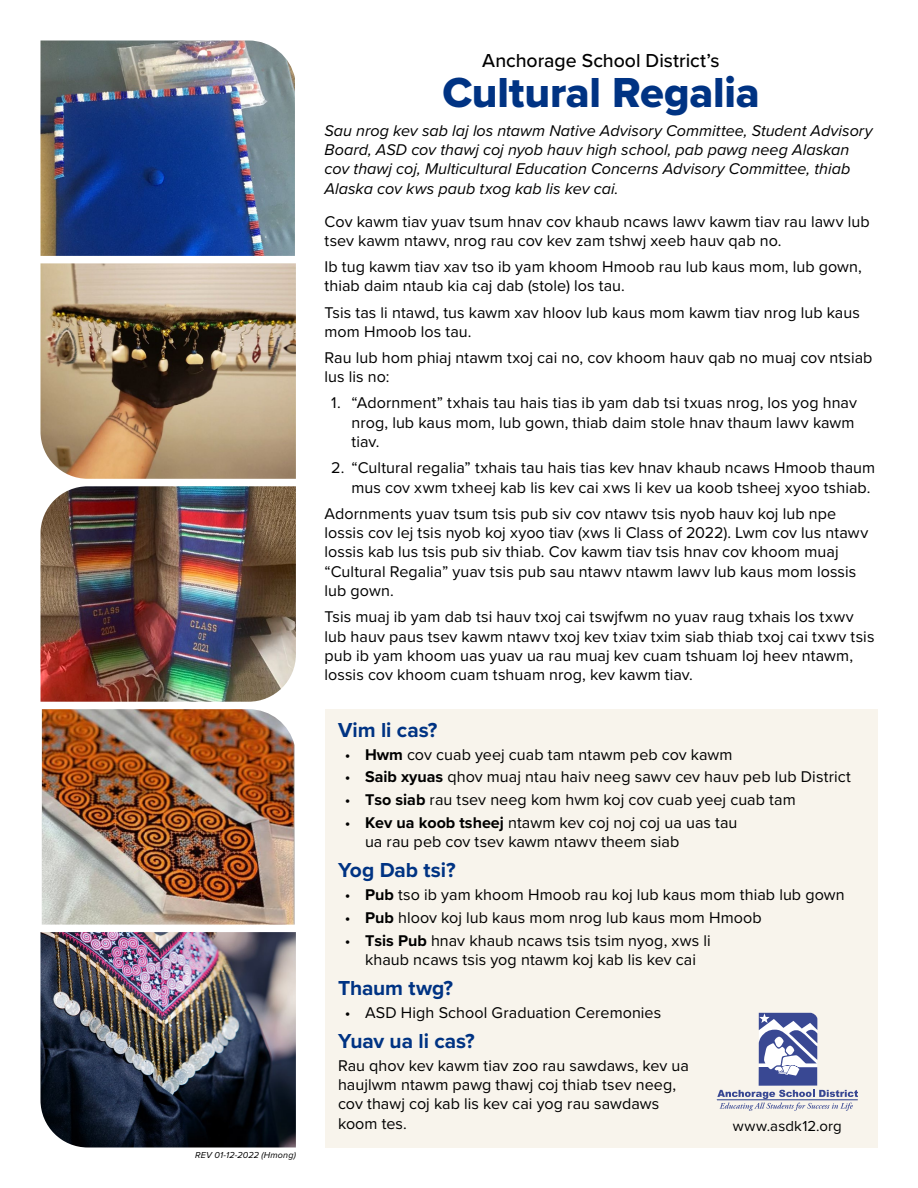
<style>
.page{position:relative;width:918px;height:1188px;background:#fff}
.page>*{position:absolute;margin:0;border:0;box-sizing:border-box;transform-origin:0 0}
.t1{font:43.5px "Proxima Nova Extrabld";letter-spacing:-.005em;color:#003383}
.Questions{font:700 21px "Proxima Nova";letter-spacing:-.005em;color:#003383}
.t2{font:500 19.5px "Proxima Nova";color:#000}
.Body{font:16.2px/19.4px "Proxima Nova";letter-spacing:.005em;color:#000}
.Body-italic{font:italic 16.2px/19.4px "Proxima Nova";color:#000}
.t3{font:15px "Proxima Nova";letter-spacing:.01em;color:#000}
.Body-2{font:italic 9px "Proxima Nova";letter-spacing:.02em;color:#000}
.s1{font-weight:700}
</style>
<div class="page">
<div style="left:325px;top:709px;width:553px;height:439px;background:#f8f4ec"></div>
<svg style="left:717px;top:1013px;width:141px;height:98px"></svg>
<img style="left:40px;top:40px;width:255px;height:216px">
<img style="left:40px;top:263px;width:256px;height:216px">
<img style="left:40px;top:486px;width:256px;height:216px">
<img style="left:42px;top:709px;width:253px;height:216px">
<img style="left:40px;top:932px;width:256px;height:216px">
<p class="Body-2" style="left:195px;top:1149px;width:102px">REV 01-12-2022 (Hmong)</p>
<h1 class="t2" style="left:482px;top:46px;width:239px">Anchorage School District’s</h1>
<h1 class="t1" style="left:442px;top:61px;width:319px">Cultural Regalia</h1>
<h2 class="Body-italic" style="left:325px;top:120px;width:550px">Sau nrog kev sab laj los ntawm Native Advisory Committee, Student Advisory Board, ASD cov thawj coj nyob hauv high school, pab pawg neeg Alaskan cov thawj coj, Multicultural Education Concerns Advisory Committee, thiab Alaska cov kws paub txog kab lis kev cai.</h2>
<p class="Body" style="left:325px;top:211px;width:547px">Cov kawm tiav yuav tsum hnav cov khaub ncaws lawv kawm tiav rau lawv lub tsev kawm ntawv, nrog rau cov kev zam tshwj xeeb hauv qab no.</p>
<p class="Body" style="left:325px;top:256px;width:539px">Ib tug kawm tiav xav tso ib yam khoom Hmoob rau lub kaus mom, lub gown, thiab daim ntaub kia caj dab (stole) los tau.</p>
<p class="Body" style="left:325px;top:302px;width:537px">Tsis tas li ntawd, tus kawm xav hloov lub kaus mom kawm tiav nrog lub kaus mom Hmoob los tau.</p>
<p class="Body" style="left:325px;top:347px;width:549px">Rau lub hom phiaj ntawm txoj cai no, cov khoom hauv qab no muaj cov ntsiab lus lis no:</p>
<p class="Body" style="left:352px;top:393px;width:507px;text-indent:-20px">1. “Adornment” txhais tau hais tias ib yam dab tsi txuas nrog, los yog hnav nrog, lub kaus mom, lub gown, thiab daim stole hnav thaum lawv kawm tiav.</p>
<p class="Body" style="left:331px;top:457px;width:545px;text-align:right">2. “Cultural regalia” txhais tau hais tias kev hnav khaub ncaws Hmoob thaum mus cov xwm txheej kab lis kev cai xws li kev ua koob tsheej xyoo tshiab.</p>
<p class="Body" style="left:325px;top:503px;width:545px">Adornments yuav tsum tsis pub siv cov ntawv tsis nyob hauv koj lub npe lossis cov lej tsis nyob koj xyoo tiav (xws li Class of 2022). Lwm cov lus ntawv lossis kab lus tsis pub siv thiab. Cov kawm tiav tsis hnav cov khoom muaj “Cultural Regalia” yuav tsis pub sau ntawv ntawm lawv lub kaus mom lossis lub gown.</p>
<p class="Body" style="left:325px;top:606px;width:551px">Tsis muaj ib yam dab tsi hauv txoj cai tswjfwm no yuav raug txhais los txwv lub hauv paus tsev kawm ntawv txoj kev txiav txim siab thiab txoj cai txwv tsis pub ib yam khoom uas yuav ua rau muaj kev cuam tshuam loj heev ntawm, lossis cov khoom cuam tshuam nrog, kev kawm tiav.</p>
<h2 class="Questions" style="left:338px;top:714px;width:101px">Vim li cas?</h2>
<p class="Body" style="left:345px;top:744px;width:389px">• <span class="s1">Hwm</span> cov cuab yeej cuab tam ntawm peb cov kawm</p>
<p class="Body" style="left:345px;top:767px;width:508px">• <span class="s1">Saib xyuas</span> qhov muaj ntau haiv neeg sawv cev hauv peb lub District</p>
<p class="Body" style="left:345px;top:790px;width:452px">• <span class="s1">Tso siab</span> rau tsev neeg kom hwm koj cov cuab yeej cuab tam</p>
<p class="Body" style="left:365px;top:812px;width:374px;text-indent:-20px">• <span class="s1">Kev ua koob tsheej</span> ntawm kev coj noj coj ua uas tau ua rau peb cov tsev kawm ntawv theem siab</p>
<h2 class="Questions" style="left:338px;top:855px;width:119px">Yog Dab tsi?</h2>
<p class="Body" style="left:345px;top:884px;width:501px">• <span class="s1">Pub</span> tso ib yam khoom Hmoob rau koj lub kaus mom thiab lub gown</p>
<p class="Body" style="left:345px;top:907px;width:418px">• <span class="s1">Pub</span> hloov koj lub kaus mom nrog lub kaus mom Hmoob</p>
<p class="Body" style="left:345px;top:930px;width:368px;text-align:center">• <span class="s1">Tsis Pub</span> hnav khaub ncaws tsis tsim nyog, xws li khaub ncaws tsis yog ntawm koj kab lis kev cai</p>
<h2 class="Questions" style="left:338px;top:972px;width:117px">Thaum twg?</h2>
<p class="Body" style="left:345px;top:1002px;width:318px">• ASD High School Graduation Ceremonies</p>
<h2 class="Questions" style="left:338px;top:1025px;width:138px">Yuav ua li cas?</h2>
<p class="Body" style="left:338px;top:1055px;width:353px">Rau qhov kev kawm tiav zoo rau sawdaws, kev ua haujlwm ntawm pawg thawj coj thiab tsev neeg, cov thawj coj kab lis kev cai yog rau sawdaws koom tes.</p>
<p class="t3" style="left:733px;top:1115px;width:111px">www.asdk12.org</p>
</div>
